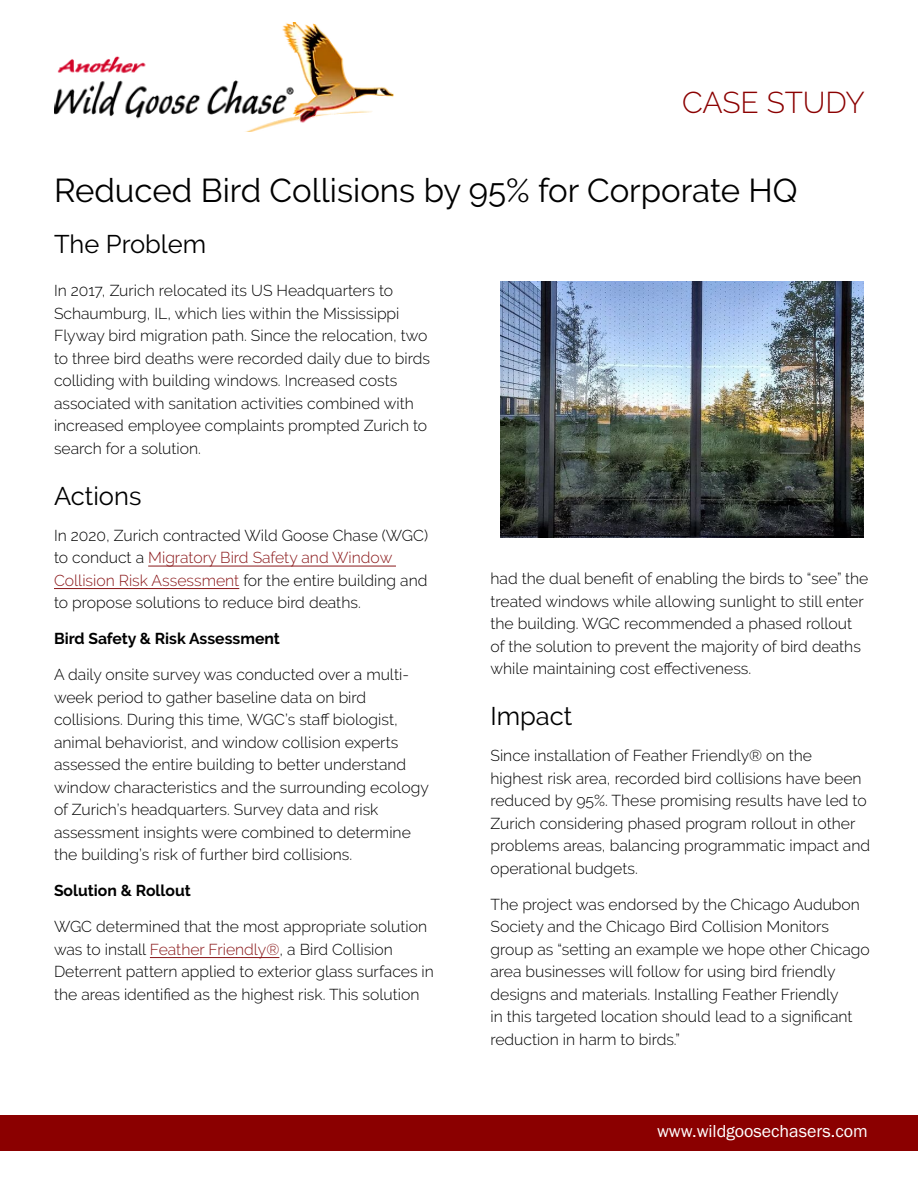
<style>
.page{position:relative;width:918px;height:1188px;background:#fff}
.page>*{position:absolute;margin:0;border:0;box-sizing:border-box;transform-origin:0 0}
.t1{font:33px "Raleway";color:#000}
.t2{font:300 30px "Raleway";letter-spacing:-.005em;color:#8b0101}
.t3{font:25.5px "Raleway";color:#000}
.t4{font:18px "Franklin Gothic URW Boo";color:#fff}
.t5{font:300 15.75px/22.5px "Raleway";color:#000}
.t6{font:700 15.75px "Raleway";color:#000}
.s1{color:#8a181a}
</style>
<div class="page">
<div style="left:0;top:1115px;width:918px;height:36px;background:#8b0000"></div>
<hr style="left:148px;top:566px;width:248px;height:1px;background:#8a181a">
<hr style="left:54px;top:588px;width:185px;height:1px;background:#8a181a">
<hr style="left:150px;top:957px;width:129px;height:1px;background:#8a181a">
<img style="left:54px;top:22px;width:340px;height:109px">
<img style="left:501px;top:281px;width:363px;height:257px">
<h2 class="t2" style="left:682px;top:85px;width:184px">CASE STUDY</h2>
<h1 class="t1" style="left:54px;top:171px;width:745px">Reduced Bird Collisions by 95% for Corporate HQ</h1>
<h3 class="t3" style="left:54px;top:229px;width:154px">The Problem</h3>
<p class="t5" style="left:54px;top:279px;width:378px">In 2017, Zurich relocated its US Headquarters to Schaumburg, IL, which lies within the Mississippi Flyway bird migration path. Since the relocation, two to three bird deaths were recorded daily due to birds colliding with building windows. Increased costs associated with sanitation activities combined with increased employee complaints prompted Zurich to search for a solution.</p>
<h3 class="t3" style="left:54px;top:481px;width:89px">Actions</h3>
<p class="t5" style="left:54px;top:524px;width:376px">In 2020, Zurich contracted Wild Goose Chase (WGC) to conduct a <span class="s1">Migratory Bird Safety and Window Collision Risk Assessment</span> for the entire building and to propose solutions to reduce bird deaths.</p>
<p class="t6" style="left:54px;top:630px;width:227px">Bird Safety &amp; Risk Assessment</p>
<p class="t5" style="left:54px;top:663px;width:376px">A daily onsite survey was conducted over a multi&shy;week period to gather baseline data on bird collisions. During this time, WGC’s staff biologist, animal behaviorist, and window collision experts assessed the entire building to better understand window characteristics and the surrounding ecology of Zurich’s headquarters. Survey data and risk assessment insights were combined to determine the building’s risk of further bird collisions.</p>
<p class="t6" style="left:54px;top:882px;width:138px">Solution &amp; Rollout</p>
<p class="t5" style="left:54px;top:915px;width:381px">WGC determined that the most appropriate solution was to install <span class="s1">Feather Friendly®</span>, a Bird Collision Deterrent pattern applied to exterior glass surfaces in the areas identified as the highest risk. This solution</p>
<p class="t5" style="left:490px;top:567px;width:379px">had the dual benefit of enabling the birds to “see” the treated windows while allowing sunlight to still enter the building. WGC recommended a phased rollout of the solution to prevent the majority of bird deaths while maintaining cost effectiveness.</p>
<h3 class="t3" style="left:490px;top:701px;width:83px">Impact</h3>
<p class="t5" style="left:490px;top:744px;width:381px">Since installation of Feather Friendly® on the<br>highest risk area, recorded bird collisions have been reduced by 95%. These promising results have led to Zurich considering phased program rollout in other problems areas, balancing programmatic impact and operational budgets.</p>
<p class="t5" style="left:490px;top:893px;width:381px">The project was endorsed by the Chicago Audubon Society and the Chicago Bird Collision Monitors group as “setting an example we hope other Chicago area businesses will follow for using bird friendly designs and materials. Installing Feather Friendly<br>in this targeted location should lead to a significant reduction in harm to birds.”</p>
<p class="t4" style="left:657px;top:1119px;width:212px">www.wildgoosechasers.com</p>
</div>
